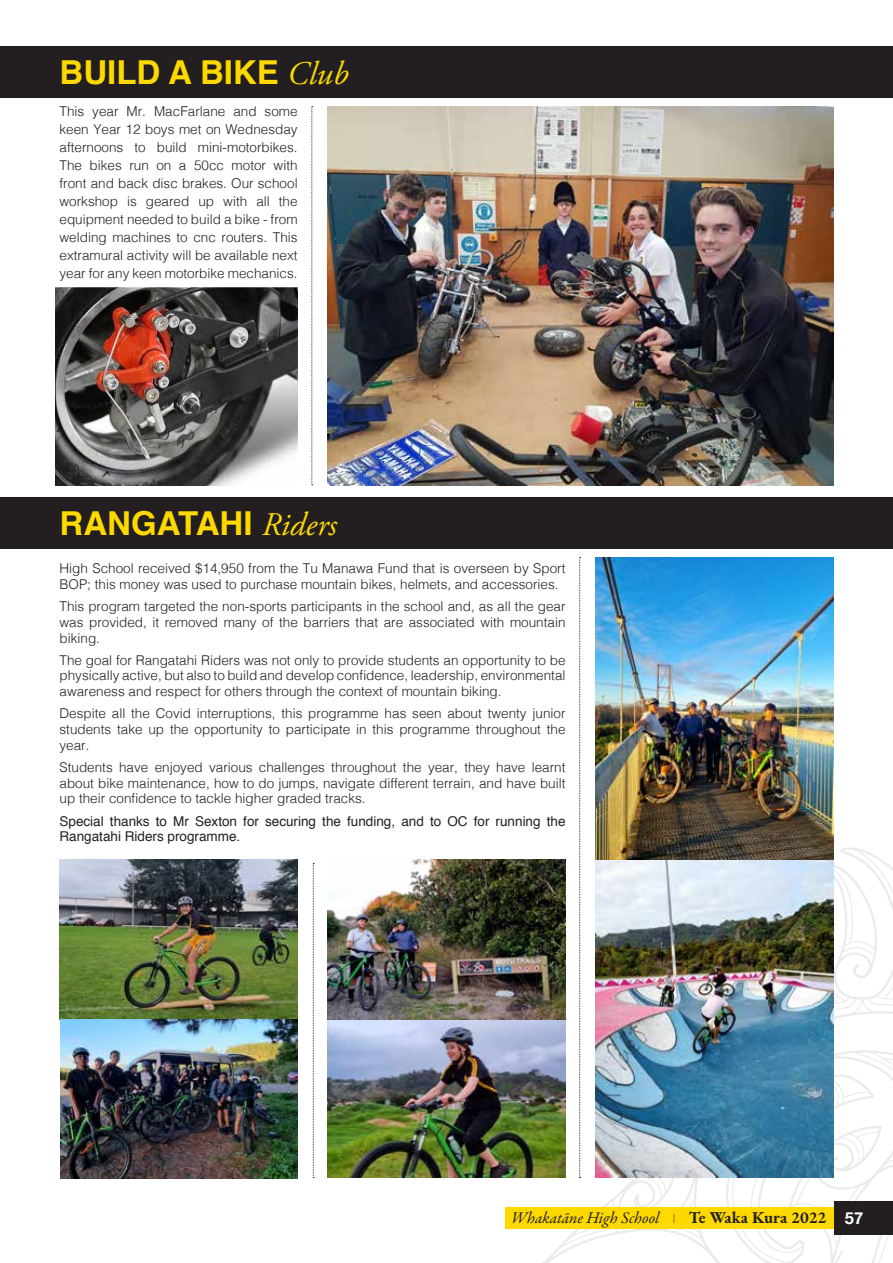
<style>
.page{position:relative;width:893px;height:1263px;background:#fff}
.page>*{position:absolute;margin:0;border:0;box-sizing:border-box;transform-origin:0 0}
.t1{font:700 33px "Helvetica";color:#fdd900}
.t2{font:italic 16.5px "Garamond Premr Pro";letter-spacing:-.005em;color:#231f20}
.t3{font:300 13.5px/18px "Helvetica";color:#231f20;text-align:justify}
.t4{font:13.5px/15.8px "Helvetica";color:#231f20}
.s1{font-family:"Adobe Garamond Pro";font-weight:400;font-style:italic}
.s2{font-family:"Helvetica Neue";font-weight:300;font-style:normal;font-size:9px}
.s3{font-family:"EB Garamond";font-weight:700;font-style:normal}
.s4{font-family:"Helvetica Neue";font-weight:700;font-style:normal;color:#fff}
</style>
<div class="page">
<svg style="left:833px;top:848px;width:60px;height:131px"></svg>
<svg style="left:833px;top:979px;width:60px;height:132px"></svg>
<svg style="left:542px;top:1111px;width:351px;height:152px"></svg>
<div style="left:505px;top:1207px;width:388px;height:22px;background:#fdd900"></div>
<div style="left:834px;top:1201px;width:59px;height:33px;background:#231f20"></div>
<div style="left:0;top:46px;width:893px;height:52px;background:#231f20"></div>
<div style="left:0;top:497px;width:893px;height:52px;background:#231f20"></div>
<img style="left:327px;top:106px;width:506px;height:380px">
<img style="left:55px;top:288px;width:243px;height:198px">
<img style="left:60px;top:860px;width:238px;height:318px">
<img style="left:327px;top:1019px;width:239px;height:159px">
<img style="left:595px;top:557px;width:238px;height:303px">
<img style="left:327px;top:859px;width:239px;height:160px">
<img style="left:595px;top:860px;width:238px;height:318px">
<svg style="left:579px;top:557px;width:2px;height:621px"></svg>
<svg style="left:313px;top:863px;width:1px;height:315px"></svg>
<svg style="left:311px;top:106px;width:2px;height:379px"></svg>
<h1 class="t1" style="left:60px;top:46px;width:290px">BUILD A BIKE <span class="s1">Club</span></h1>
<p class="t3" style="left:60px;top:101px;width:240px">This year Mr. MacFarlane and some keen Year 12 boys met on Wednesday afternoons to build mini-motorbikes.<br>The bikes run on a 50cc motor with front and back disc brakes. Our school workshop is geared up with all the equipment needed to build a bike - from welding machines to cnc routers. This extramural activity will be available next year for any keen motorbike mechanics.</p>
<h1 class="t1" style="left:60px;top:497px;width:279px">RANGATAHI <span class="s1">Riders</span></h1>
<p class="t3" style="left:60px;top:559px;width:507px;line-height:15.8px">High School received $14,950 from the Tu Manawa Fund that is overseen by Sport<br>BOP; this money was used to purchase mountain bikes, helmets, and accessories.</p>
<p class="t3" style="left:60px;top:597px;width:507px;line-height:15.8px">This program targeted the non-sports participants in the school and, as all the gear was provided, it removed many of the barriers that are associated with mountain biking.</p>
<p class="t3" style="left:60px;top:651px;width:507px;line-height:15.8px">The goal for Rangatahi Riders was not only to provide students an opportunity to be physically active, but also to build and develop confidence, leadership, environmental awareness and respect for others through the context of mountain biking.</p>
<p class="t3" style="left:60px;top:705px;width:507px;line-height:15.8px">Despite all the Covid interruptions, this programme has seen about twenty junior students take up the opportunity to participate in this programme throughout the year.</p>
<p class="t3" style="left:60px;top:758px;width:507px;line-height:15.8px">Students have enjoyed various challenges throughout the year, they have learnt about bike maintenance, how to do jumps, navigate different terrain, and have built up their confidence to tackle higher graded tracks.</p>
<p class="t4" style="left:60px;top:813px;width:507px">Special thanks to Mr Sexton for securing the funding, and to OC for running the<br>Rangatahi Riders programme.</p>
<p class="t2" style="left:512px;top:1207px;width:353px">Whakatāne High School <span class="s2">|</span> <span class="s3">Te Waka Kura 2022</span> <span class="s4">57</span></p>
</div>
